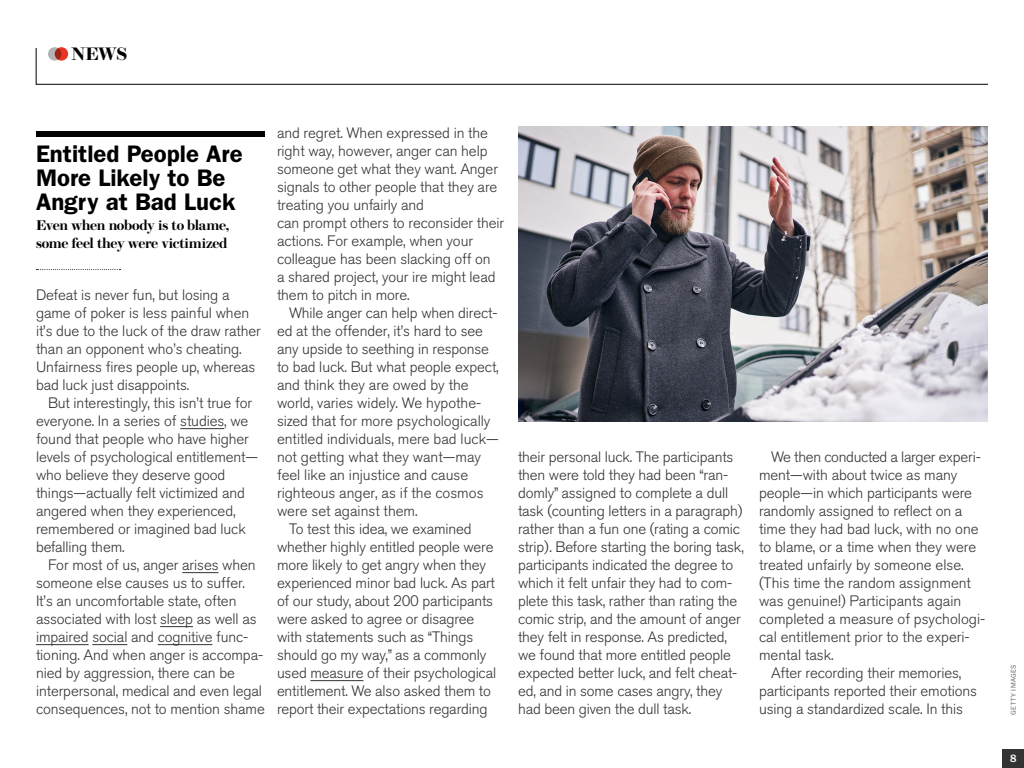
<style>
.page{position:relative;width:1024px;height:768px;background:#fff}
.page>*{position:absolute;margin:0;border:0;box-sizing:border-box;transform-origin:0 0}
.t1{font:600 24px/24px "ITC Franklin Gothic Std";color:#000}
.t2{font:600 18px "Brunel Deck";color:#000}
.t3{font:300 15px/18px "Akzidenz Grotesk BQ";letter-spacing:-.005em;color:#333}
.t4{font:600 14px/18px "Brunel Deck";letter-spacing:-.025em;color:#000}
.t5{font:500 11px "ITC Franklin Gothic Std";color:#fff}
.t6{font:7px "ITC Franklin Gothic Std";letter-spacing:.065em;color:#666}
</style>
<div class="page">
<svg style="left:36px;top:48px;width:952px;height:37px"></svg>
<div style="left:36px;top:131px;width:229px;height:6px;background:#000"></div>
<svg style="left:36px;top:269px;width:85px;height:1px"></svg>
<hr style="left:180px;top:428px;width:44px;height:1px;background:#333">
<hr style="left:182px;top:572px;width:37px;height:1px;background:#333">
<hr style="left:160px;top:626px;width:33px;height:1px;background:#333">
<hr style="left:36px;top:644px;width:53px;height:1px;background:#333">
<hr style="left:92px;top:644px;width:35px;height:1px;background:#333">
<hr style="left:158px;top:644px;width:54px;height:1px;background:#333">
<hr style="left:310px;top:680px;width:53px;height:1px;background:#333">
<div style="left:1003px;top:749px;width:21px;height:19px;background:#333"></div>
<div style="left:48px;top:47px;width:13px;height:14px;background:#b3b3b3;border-radius:50%"></div>
<svg style="left:55px;top:47px;width:13px;height:14px"></svg>
<img style="left:518px;top:126px;width:470px;height:296px">
<p class="t2" style="left:71px;top:44px;width:58px">NEWS</p>
<h1 class="t1" style="left:36px;top:142px;width:208px">Entitled People Are<br>More Likely to Be<br>Angry at Bad Luck</h1>
<p class="t4" style="left:36px;top:217px;width:195px">Even when nobody is to blame, some feel they were victimized</p>
<p class="t3" style="left:36px;top:286px;width:226px">Defeat is never fun, but losing a game of poker is less painful when it’s due to the luck of the draw rather than an opponent who’s cheating.<br>Unfairness fires people up, whereas bad luck just disappoints.</p>
<p class="t3" style="left:36px;top:394px;width:224px;text-indent:12px">But interestingly, this isn’t true for everyone. In a series of studies, we found that people who have higher levels of psychological entitlement— who believe they deserve good things—actually felt victimized and angered when they experienced, remembered or imagined bad luck befalling them.</p>
<p class="t3" style="left:36px;top:556px;width:230px;text-indent:12px">For most of us, anger arises when someone else causes us to suffer.<br>It’s an uncomfortable state, often associated with lost sleep as well as impaired social and cognitive func&shy;tioning. And when anger is accompa&shy;nied by aggression, there can be interpersonal, medical and even legal consequences, not to mention shame</p>
<p class="t3" style="left:277px;top:124px;width:229px">and regret. When expressed in the right way, however, anger can help someone get what they want. Anger signals to other people that they are treating you unfairly and<br>can prompt others to reconsider their actions. For example, when your colleague has been slacking off on<br>a shared project, your ire might lead them to pitch in more.</p>
<p class="t3" style="left:289px;top:304px;width:209px">While anger can help when direct-</p>
<p class="t3" style="left:277px;top:322px;width:207px">ed at the offender, it’s hard to see</p>
<p class="t3" style="left:277px;top:340px;width:214px">any upside to seething in response</p>
<p class="t3" style="left:277px;top:358px;width:223px">to bad luck. But what people expect,</p>
<p class="t3" style="left:277px;top:376px;width:193px">and think they are owed by the</p>
<p class="t3" style="left:277px;top:394px;width:206px">world, varies widely. We hypothe-</p>
<p class="t3" style="left:277px;top:412px;width:215px">sized that for more psychologically</p>
<p class="t3" style="left:277px;top:430px;width:223px">entitled individuals, mere bad luck—</p>
<p class="t3" style="left:277px;top:448px;width:206px">not getting what they want—may</p>
<p class="t3" style="left:277px;top:466px;width:193px">feel like an injustice and cause</p>
<p class="t3" style="left:277px;top:484px;width:208px">righteous anger, as if the cosmos</p>
<p class="t3" style="left:277px;top:502px;width:142px">were set against them.</p>
<p class="t3" style="left:289px;top:520px;width:184px">To test this idea, we examined</p>
<p class="t3" style="left:277px;top:538px;width:218px">whether highly entitled people were</p>
<p class="t3" style="left:277px;top:556px;width:210px">more likely to get angry when they</p>
<p class="t3" style="left:277px;top:574px;width:220px">experienced minor bad luck. As part</p>
<p class="t3" style="left:277px;top:592px;width:218px">of our study, about 200 participants</p>
<p class="t3" style="left:277px;top:610px;width:199px">were asked to agree or disagree</p>
<p class="t3" style="left:277px;top:628px;width:198px">with statements such as “Things</p>
<p class="t3" style="left:277px;top:646px;width:211px">should go my way,” as a commonly</p>
<p class="t3" style="left:277px;top:664px;width:221px">used measure of their psychological</p>
<p class="t3" style="left:277px;top:682px;width:215px">entitlement. We also asked them to</p>
<p class="t3" style="left:277px;top:700px;width:212px">report their expectations regarding</p>
<p class="t3" style="left:518px;top:448px;width:227px">their personal luck. The participants then were told they had been “ran&shy;domly” assigned to complete a dull task (counting letters in a paragraph) rather than a fun one (rating a comic strip). Before starting the boring task, participants indicated the degree to which it felt unfair they had to com&shy;plete this task, rather than rating the comic strip, and the amount of anger they felt in response. As predicted, we found that more entitled people expected better luck, and felt cheat&shy;ed, and in some cases angry, they had been given the dull task.</p>
<p class="t3" style="left:771px;top:448px;width:210px">We then conducted a larger experi-</p>
<p class="t3" style="left:759px;top:466px;width:200px">ment—with about twice as many</p>
<p class="t3" style="left:759px;top:484px;width:215px">people—in which participants were</p>
<p class="t3" style="left:759px;top:502px;width:205px">randomly assigned to reflect on a</p>
<p class="t3" style="left:759px;top:520px;width:221px">time they had bad luck, with no one</p>
<p class="t3" style="left:759px;top:538px;width:219px">to blame, or a time when they were</p>
<p class="t3" style="left:759px;top:556px;width:206px">treated unfairly by someone else.</p>
<p class="t3" style="left:759px;top:574px;width:214px">(This time the random assignment</p>
<p class="t3" style="left:759px;top:592px;width:204px">was genuine!) Participants again</p>
<p class="t3" style="left:759px;top:610px;width:228px">completed a measure of psychologi-</p>
<p class="t3" style="left:759px;top:628px;width:212px">cal entitlement prior to the experi-</p>
<p class="t3" style="left:759px;top:646px;width:76px">mental task.</p>
<p class="t3" style="left:771px;top:664px;width:192px">After recording their memories,</p>
<p class="t3" style="left:759px;top:682px;width:219px">participants reported their emotions</p>
<p class="t3" style="left:759px;top:700px;width:206px">using a standardized scale. In this</p>
<p class="t6" style="left:1009px;top:715px;width:52px;rotate:-90deg">GETTY IMAGES</p>
<p class="t5" style="left:1010px;top:752px;width:8px">8</p>
</div>
